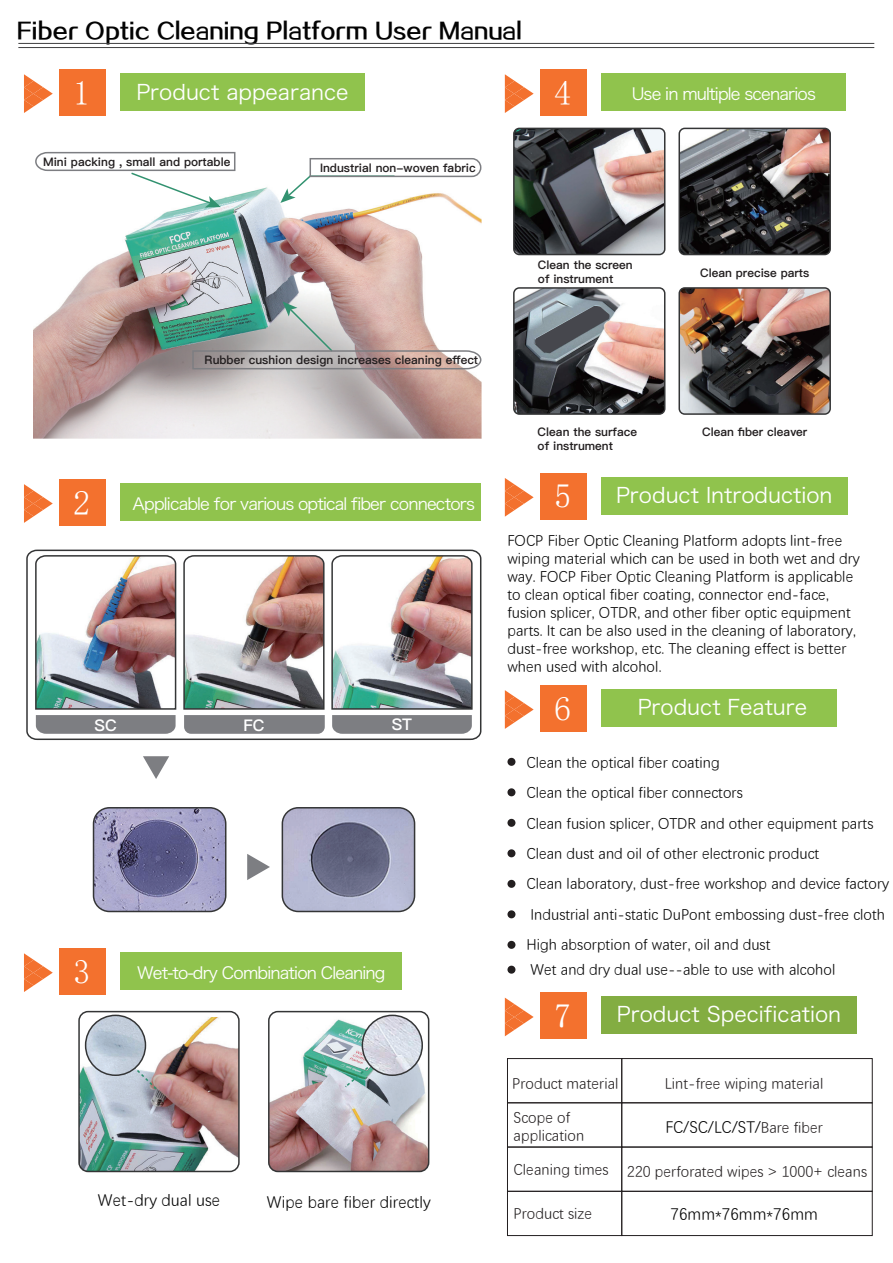
<style>
.page{position:relative;width:893px;height:1263px;background:#fff}
.page>*{position:absolute;margin:0;border:0;box-sizing:border-box;transform-origin:0 0}
.t1{font:34.2px "Sim Sun";color:#fff}
.t2{font:21px "Hiragino Sans GB W3";color:#fff}
.t3{font:21px "FZZZHONGJW GB1 0";color:#030303}
.t4{font:16.5px "Hiragino Sans GB W3";letter-spacing:-.05em;color:#fff}
.t5{font:16.35px "Deng Xian";color:#030303}
.t6{font:16.05px "Ping Fang SC Heavy";color:#fff}
.t7{font:15px/18px "Deng Xian";color:#030303}
.t8{font:15px/18px "Deng Xian";color:#231f20}
.t9{font:11.85px/14.1px "Ping Fang SC Heavy";color:#231f20}
.s1{font-size:15px;color:#231f20}
</style>
<div class="page">
<img style="left:34px;top:187px;width:447px;height:251px">
<hr style="left:18px;top:43px;width:856px;height:1px;background:#404041">
<hr style="left:18px;top:47px;width:856px;height:1px;background:#404041">
<svg style="left:505px;top:997px;width:29px;height:39px"></svg>
<div style="left:601px;top:996px;width:256px;height:38px;background:#83ad42"></div>
<div style="left:540px;top:992px;width:47px;height:46px;background:#f3712e"></div>
<div style="left:120px;top:483px;width:361px;height:38px;background:#90c34d"></div>
<div style="left:59px;top:479px;width:47px;height:46px;background:#f3712e"></div>
<svg style="left:24px;top:484px;width:29px;height:39px"></svg>
<svg style="left:247px;top:854px;width:23px;height:26px"></svg>
<svg style="left:143px;top:756px;width:26px;height:23px"></svg>
<svg style="left:282px;top:808px;width:133px;height:103px;background:#9799b3"></svg>
<div style="left:282px;top:807px;width:133px;height:105px;border:2px solid #343536;border-radius:16px"></div>
<svg style="left:94px;top:808px;width:132px;height:103px;background:#8a88af"></svg>
<div style="left:93px;top:807px;width:133px;height:105px;border:2px solid #343536;border-radius:16px"></div>
<div style="left:120px;top:952px;width:282px;height:38px;background:#90c34d"></div>
<div style="left:59px;top:948px;width:47px;height:46px;background:#f3712e"></div>
<svg style="left:24px;top:953px;width:29px;height:39px"></svg>
<img style="left:271px;top:1011px;width:158px;height:160px">
<div style="left:268px;top:1011px;width:161px;height:161px;border:2px solid #343536;border-radius:9px"></div>
<svg style="left:343px;top:1060px;width:33px;height:29px"></svg>
<img style="left:81px;top:1017px;width:156px;height:152px">
<svg style="left:109px;top:1159px;width:6px;height:5px"></svg>
<div style="left:78px;top:1011px;width:162px;height:161px;border:2px solid #343536;border-radius:9px"></div>
<svg style="left:130px;top:1063px;width:28px;height:28px"></svg>
<img style="left:86px;top:1015px;width:59px;height:60px;border-radius:30px">
<div style="left:85px;top:1014px;width:61px;height:62px;border:2px solid #343536;border-radius:50%"></div>
<img style="left:362px;top:1015px;width:60px;height:60px;border-radius:30px">
<div style="left:362px;top:1014px;width:61px;height:62px;border:2px solid #343536;border-radius:50%"></div>
<div style="left:601px;top:74px;width:245px;height:37px;background:#90c34d"></div>
<div style="left:540px;top:69px;width:46px;height:47px;background:#f3712e"></div>
<svg style="left:505px;top:74px;width:29px;height:39px"></svg>
<img style="left:681px;top:128px;width:149px;height:126px">
<img style="left:681px;top:290px;width:147px;height:122px">
<div style="left:678px;top:287px;width:153px;height:128px;border:2px solid #343536;border-radius:6px"></div>
<img style="left:514px;top:128px;width:151px;height:126px">
<div style="left:513px;top:128px;width:152px;height:127px;border:2px solid #343536;border-radius:6px"></div>
<div style="left:678px;top:128px;width:153px;height:127px;border:2px solid #343536;border-radius:6px"></div>
<svg style="left:280px;top:158px;width:202px;height:45px"></svg>
<svg style="left:191px;top:302px;width:291px;height:68px"></svg>
<svg style="left:34px;top:151px;width:202px;height:56px"></svg>
<div style="left:507px;top:1058px;width:115px;height:45px;border:1px solid #231f20"></div>
<div style="left:507px;top:1102px;width:115px;height:45px;border:1px solid #231f20"></div>
<div style="left:507px;top:1146px;width:115px;height:46px;border:1px solid #231f20"></div>
<div style="left:621px;top:1058px;width:252px;height:45px;border:1px solid #231f20"></div>
<div style="left:621px;top:1102px;width:252px;height:45px;border:1px solid #231f20"></div>
<div style="left:621px;top:1146px;width:252px;height:46px;border:1px solid #231f20"></div>
<div style="left:507px;top:1191px;width:115px;height:45px;border:1px solid #231f20"></div>
<div style="left:621px;top:1191px;width:252px;height:45px;border:1px solid #231f20"></div>
<div style="left:120px;top:74px;width:245px;height:37px;background:#90c34d"></div>
<div style="left:59px;top:69px;width:47px;height:47px;background:#f3712e"></div>
<svg style="left:24px;top:74px;width:29px;height:39px"></svg>
<div style="left:601px;top:689px;width:236px;height:38px;background:#90c34d"></div>
<div style="left:540px;top:685px;width:46px;height:46px;background:#f3712e"></div>
<svg style="left:505px;top:690px;width:29px;height:39px"></svg>
<div style="left:601px;top:477px;width:247px;height:38px;background:#90c34d"></div>
<div style="left:540px;top:473px;width:46px;height:46px;background:#f3712e"></div>
<svg style="left:505px;top:478px;width:29px;height:39px"></svg>
<div style="left:507px;top:758px;width:8px;height:8px;background:#231f20;border-radius:50%"></div>
<div style="left:507px;top:788px;width:8px;height:8px;background:#231f20;border-radius:50%"></div>
<div style="left:507px;top:819px;width:8px;height:8px;background:#231f20;border-radius:50%"></div>
<div style="left:507px;top:849px;width:8px;height:8px;background:#231f20;border-radius:50%"></div>
<div style="left:507px;top:880px;width:8px;height:8px;background:#231f20;border-radius:50%"></div>
<div style="left:507px;top:910px;width:8px;height:8px;background:#231f20;border-radius:50%"></div>
<div style="left:507px;top:941px;width:8px;height:8px;background:#231f20;border-radius:50%"></div>
<div style="left:507px;top:966px;width:8px;height:8px;background:#231f20;border-radius:50%"></div>
<svg style="left:26px;top:549px;width:456px;height:192px"></svg>
<img style="left:331px;top:554px;width:142px;height:180px">
<img style="left:34px;top:554px;width:143px;height:180px">
<img style="left:183px;top:554px;width:142px;height:180px">
<img style="left:516px;top:288px;width:149px;height:126px">
<div style="left:513px;top:287px;width:152px;height:128px;border:2px solid #343536;border-radius:6px"></div>
<svg style="left:534px;top:306px;width:76px;height:46px;background:#7b8086"></svg>
<h2 class="t3" style="left:17px;top:19px;width:507px">Fiber Optic Cleaning Platform User Manual</h2>
<h1 class="t1" style="left:73px;top:75px;width:19px">1</h1>
<h2 class="t2" style="left:136px;top:79px;width:214px">Product appearance</h2>
<p class="t9" style="left:43px;top:155px;width:189px">Mini packing , small and portable</p>
<p class="t9" style="left:320px;top:161px;width:157px">Industrial non-woven fabric</p>
<h1 class="t1" style="left:554px;top:75px;width:19px">4</h1>
<p class="t4" style="left:632px;top:83px;width:186px">Use in multiple scenarios</p>
<p class="t9" style="left:204px;top:353px;width:275px">Rubber cushion design increases cleaning effect</p>
<h1 class="t1" style="left:73px;top:485px;width:19px">2</h1>
<p class="t4" style="left:133px;top:493px;width:344px">Applicable for various optical fiber connectors</p>
<p class="t9" style="left:538px;top:258px;width:96px">Clean the screen of instrument</p>
<p class="t9" style="left:700px;top:266px;width:111px">Clean precise parts</p>
<p class="t9" style="left:538px;top:425px;width:101px">Clean the surface of instrument</p>
<p class="t9" style="left:702px;top:425px;width:107px">Clean fiber cleaver</p>
<h1 class="t1" style="left:554px;top:479px;width:19px">5</h1>
<h2 class="t2" style="left:616px;top:482px;width:218px">Product Introduction</h2>
<p class="t6" style="left:95px;top:715px;width:24px">SC</p>
<p class="t6" style="left:243px;top:715px;width:23px">FC</p>
<p class="t6" style="left:392px;top:715px;width:22px">ST</p>
<h1 class="t1" style="left:73px;top:954px;width:19px">3</h1>
<p class="t4" style="left:137px;top:963px;width:250px">Wet-to-dry Combination Cleaning</p>
<p class="t5" style="left:98px;top:1189px;width:124px">Wet-dry dual use</p>
<p class="t5" style="left:267px;top:1191px;width:165px">Wipe bare fiber directly</p>
<p class="t7" style="left:507px;top:531px;width:354px">FOCP Fiber Optic Cleaning Platform adopts lint-free wiping material which can be used in both wet and dry way. FOCP Fiber Optic Cleaning Platform is applicable to clean optical fiber coating, connector end-face, fusion splicer, OTDR, and other fiber optic equipment parts. It can be also used in the cleaning of laboratory, dust-free workshop, etc. The cleaning effect is better when used with alcohol.</p>
<h1 class="t1" style="left:554px;top:691px;width:19px">6</h1>
<h2 class="t2" style="left:638px;top:694px;width:171px">Product Feature</h2>
<p class="t7" style="left:526px;top:746px;width:364px;line-height:30.5px">Clean the optical fiber coating<br>Clean the optical fiber connectors<br>Clean fusion splicer, OTDR and other equipment parts Clean dust and oil of other electronic product<br>Clean laboratory, dust-free workshop and device factory Industrial anti-static DuPont embossing dust-free cloth High absorption of water, oil and dust</p>
<p class="t7" style="left:530px;top:959px;width:306px">Wet and dry dual use--able to use with alcohol</p>
<h1 class="t1" style="left:554px;top:998px;width:19px">7</h1>
<h2 class="t2" style="left:617px;top:1001px;width:226px">Product Specification</h2>
<p class="t8" style="left:512px;top:1073px;width:108px">Product material</p>
<p class="t8" style="left:514px;top:1108px;width:72px">Scope of application</p>
<p class="t8" style="left:514px;top:1160px;width:97px">Cleaning times</p>
<p class="t8" style="left:665px;top:1073px;width:160px">Lint-free wiping material</p>
<p class="t5" style="left:665px;top:1116px;width:159px">FC/SC/LC/ST/<span class="s1">Bare fiber</span></p>
<p class="t8" style="left:627px;top:1162px;width:241px">220 perforated wipes &gt; 1000+ cleans</p>
<p class="t8" style="left:514px;top:1204px;width:80px">Product size</p>
<p class="t5" style="left:670px;top:1203px;width:149px">76mm*76mm*76mm</p>
</div>
